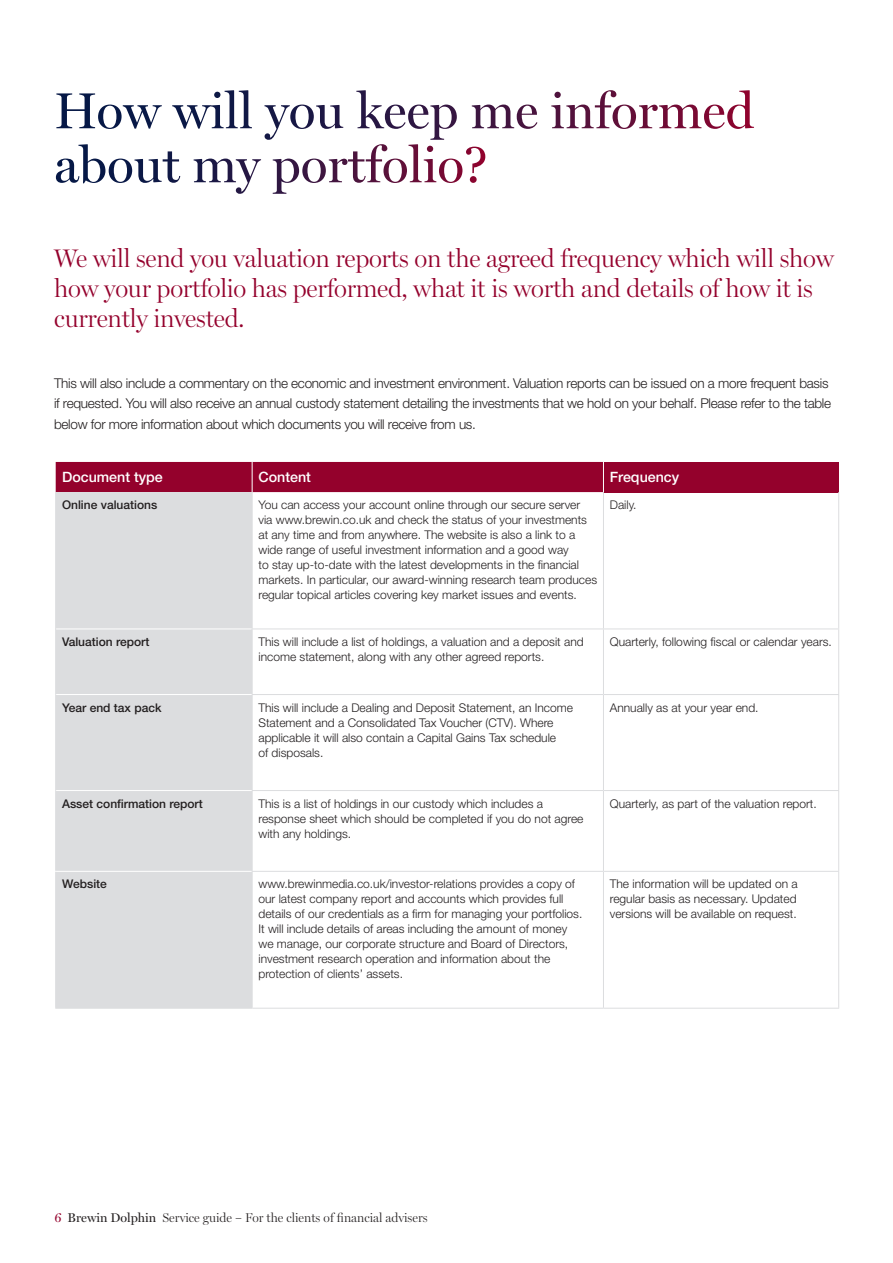
<style>
.page{position:relative;width:893px;height:1263px;background:#fff}
.page>*{position:absolute;margin:0;border:0;box-sizing:border-box;transform-origin:0 0}
.Intro{font:300 25.5px/30.3px "Miller Display";letter-spacing:-.01em;color:#94012c}
.Body_copy_9_5pt{font:500 14.25px "Helvetica Neue LT Std";color:#fff}
.Body_copy{font:300 13.5px/20.2px "Helvetica Neue LT Std";letter-spacing:-.02em;color:#231f20}
.t1{font:300 12.75px "Miller Display";color:#231f20}
.Table_text{font:300 12px/15px "Helvetica Neue LT Std";color:#231f20}
.Table_text-2{font:500 12px "Helvetica Neue LT Std";color:#231f20}
.s1{font-weight:400;color:#94012c}
.s2{font-weight:400}
</style>
<div class="page">
<div style="left:56px;top:462px;width:547px;height:30px;background:#94012c"></div>
<div style="left:603px;top:462px;width:236px;height:30px;background:#94012c"></div>
<div style="left:56px;top:492px;width:196px;height:516px;background:#dcdddf"></div>
<hr style="left:252px;top:462px;width:1px;height:30px;background:#fff">
<hr style="left:55px;top:492px;width:1px;height:137px;background:#dcdddf">
<hr style="left:252px;top:492px;width:1px;height:136px;background:#dcdddf">
<hr style="left:603px;top:492px;width:1px;height:136px;background:#dcdddf">
<hr style="left:838px;top:492px;width:1px;height:136px;background:#dcdddf">
<hr style="left:603px;top:629px;width:1px;height:65px;background:#dcdddf">
<hr style="left:603px;top:695px;width:1px;height:95px;background:#dcdddf">
<hr style="left:603px;top:791px;width:1px;height:80px;background:#dcdddf">
<hr style="left:603px;top:872px;width:1px;height:136px;background:#dcdddf">
<hr style="left:603px;top:462px;width:1px;height:30px;background:#fff">
<hr style="left:252px;top:628px;width:351px;height:1px;background:#dcdddf">
<hr style="left:603px;top:628px;width:236px;height:1px;background:#dcdddf">
<hr style="left:838px;top:629px;width:1px;height:65px;background:#dcdddf">
<hr style="left:838px;top:695px;width:1px;height:95px;background:#dcdddf">
<hr style="left:838px;top:791px;width:1px;height:80px;background:#dcdddf">
<hr style="left:838px;top:872px;width:1px;height:136px;background:#dcdddf">
<hr style="left:252px;top:694px;width:351px;height:1px;background:#dcdddf">
<hr style="left:603px;top:694px;width:236px;height:1px;background:#dcdddf">
<hr style="left:252px;top:790px;width:351px;height:1px;background:#dcdddf">
<hr style="left:603px;top:790px;width:236px;height:1px;background:#dcdddf">
<hr style="left:252px;top:871px;width:351px;height:1px;background:#dcdddf">
<hr style="left:603px;top:871px;width:236px;height:1px;background:#dcdddf">
<hr style="left:253px;top:1008px;width:350px;height:1px;background:#dcdddf">
<hr style="left:603px;top:1008px;width:236px;height:1px;background:#dcdddf">
<hr style="left:55px;top:629px;width:1px;height:65px;background:#dcdddf">
<hr style="left:56px;top:628px;width:196px;height:1px;background:#fff">
<hr style="left:252px;top:629px;width:1px;height:65px;background:#dcdddf">
<hr style="left:55px;top:694px;width:1px;height:96px;background:#dcdddf">
<hr style="left:56px;top:694px;width:196px;height:1px;background:#fff">
<hr style="left:252px;top:695px;width:1px;height:95px;background:#dcdddf">
<hr style="left:55px;top:790px;width:1px;height:81px;background:#dcdddf">
<hr style="left:56px;top:790px;width:196px;height:1px;background:#fff">
<hr style="left:252px;top:791px;width:1px;height:80px;background:#dcdddf">
<hr style="left:55px;top:871px;width:197px;height:1px;background:#fff">
<hr style="left:55px;top:872px;width:1px;height:136px;background:#dcdddf">
<hr style="left:252px;top:872px;width:1px;height:136px;background:#dcdddf">
<hr style="left:55px;top:1008px;width:198px;height:1px;background:#dcdddf">
<svg style="left:78px;top:144px;width:407px;height:50px"></svg>
<svg style="left:56px;top:90px;width:698px;height:39px"></svg>
<p class="Intro" style="left:54px;top:242px;width:781px">We will send you valuation reports on the agreed frequency which will show how your portfolio has performed, what it is worth and details of how it is currently invested.</p>
<p class="Body_copy" style="left:54px;top:373px;width:779px">This will also include a commentary on the economic and investment environment. Valuation reports can be issued on a more frequent basis if requested. You will also receive an annual custody statement detailing the investments that we hold on your behalf. Please refer to the table below for more information about which documents you will receive from us.</p>
<p class="Body_copy_9_5pt" style="left:62px;top:468px;width:102px">Document type</p>
<p class="Body_copy_9_5pt" style="left:258px;top:468px;width:54px">Content</p>
<p class="Body_copy_9_5pt" style="left:610px;top:468px;width:71px">Frequency</p>
<p class="Table_text-2" style="left:62px;top:498px;width:97px">Online valuations</p>
<p class="Table_text" style="left:258px;top:497px;width:340px">You can access your account online through our secure server via www.brewin.co.uk and check the status of your investments at any time and from anywhere. The website is also a link to a wide range of useful investment information and a good way<br>to stay up-to-date with the latest developments in the financial markets. In particular, our award-winning research team produces regular topical articles covering key market issues and events.</p>
<p class="Table_text" style="left:610px;top:497px;width:28px">Daily.</p>
<p class="Table_text-2" style="left:62px;top:635px;width:89px">Valuation report</p>
<p class="Table_text" style="left:258px;top:634px;width:327px">This will include a list of holdings, a valuation and a deposit and income statement, along with any other agreed reports.</p>
<p class="Table_text" style="left:610px;top:634px;width:224px">Quarterly, following fiscal or calendar years.</p>
<p class="Table_text-2" style="left:62px;top:700px;width:101px">Year end tax pack</p>
<p class="Table_text" style="left:258px;top:699px;width:316px">This will include a Dealing and Deposit Statement, an Income Statement and a Consolidated Tax Voucher (CTV). Where applicable it will also contain a Capital Gains Tax schedule<br>of disposals.</p>
<p class="Table_text" style="left:610px;top:699px;width:150px">Annually as at your year end.</p>
<p class="Table_text-2" style="left:62px;top:796px;width:142px">Asset confirmation report</p>
<p class="Table_text" style="left:258px;top:795px;width:326px">This is a list of holdings in our custody which includes a response sheet which should be completed if you do not agree with any holdings.</p>
<p class="Table_text" style="left:610px;top:795px;width:208px">Quarterly, as part of the valuation report.</p>
<p class="Table_text-2" style="left:62px;top:877px;width:46px">Website</p>
<p class="Table_text" style="left:258px;top:876px;width:325px">www.brewinmedia.co.uk/investor-relations provides a copy of our latest company report and accounts which provides full details of our credentials as a firm for managing your portfolios.<br>It will include details of areas including the amount of money we manage, our corporate structure and Board of Directors, investment research operation and information about the protection of clients’ assets.</p>
<p class="Table_text" style="left:610px;top:876px;width:189px;text-align:justify">The information will be updated on a regular basis as necessary. Updated versions will be available on request.</p>
<p class="t1" style="left:54px;top:1209px;width:375px"><span class="s1">6</span> <span class="s2">Brewin Dolphin</span> Service guide – For the clients of financial advisers</p>
</div>
